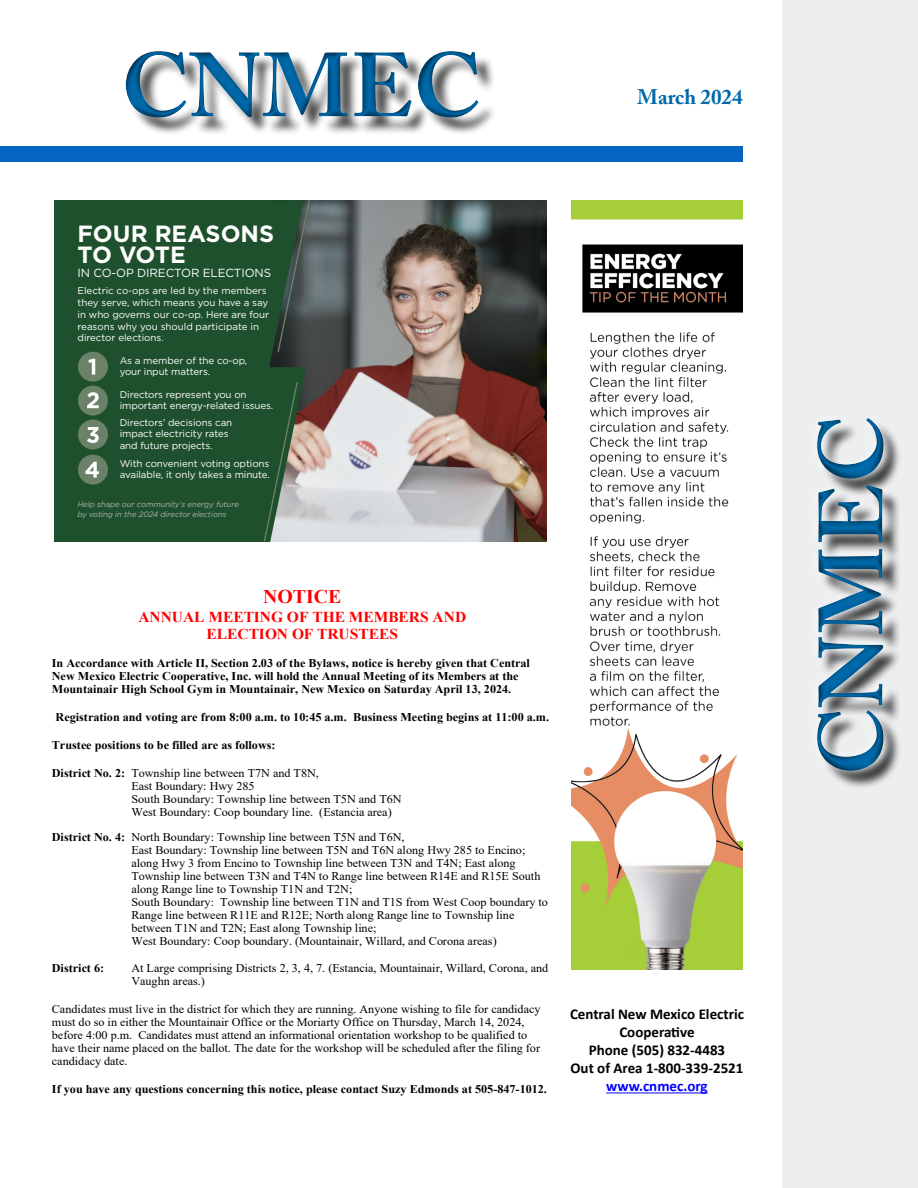
<style>
.page{position:relative;width:918px;height:1188px;background:#fff}
.page>*{position:absolute;margin:0;border:0;box-sizing:border-box;transform-origin:0 0}
.t1{font:700 90px "Adobe Caslon Pro";color:#0069aa}
.t2{font:700 23.4px/21.5px "Gotham";color:#fff}
.t3{font:700 21px "Adobe Caslon Pro";color:#0069aa}
.t4{font:700 19.35px "Times New Roman";color:#f00}
.t5{font:700 15.15px/17.4px "Times New Roman";color:#f00;text-align:center}
.t6{font:700 15px/18px "Calibri";color:#000;text-align:center}
.t7{font:700 15px "Calibri";color:#00f}
.t8{font:11.85px/12.9px "Times New Roman";color:#000}
.t9{font:700 11.85px/12.9px "Times New Roman";color:#000}
.t10{font:11.7px "Gotham";letter-spacing:-.01em;color:#fff}
.t11{font:9.75px/11.7px "Gotham";letter-spacing:-.01em;color:#fff}
.t12{font:italic 7.8px/9.8px "Gotham";letter-spacing:-.01em;color:#abb4a6}
.s1{font-weight:700}
</style>
<div class="page">
<hr style="left:606px;top:1092px;width:102px;height:1px;background:#00f">
<div style="left:128px;top:54px;width:368px;height:82px;background:#000;opacity:.75"></div>
<div style="left:116px;top:42px;width:371px;height:85px;background:#fff;opacity:.75"></div>
<div style="left:119px;top:43px;width:366px;height:83px;background:#000;opacity:.5"></div>
<div style="left:0;top:146px;width:742px;height:16px;background:#0563c1"></div>
<div style="left:783px;top:0;width:135px;height:1188px;background:#eceef0"></div>
<div style="left:820px;top:422px;width:82px;height:367px;background:#000;opacity:.75"></div>
<div style="left:808px;top:409px;width:85px;height:371px;background:#fff;opacity:.75"></div>
<div style="left:809px;top:411px;width:83px;height:367px;background:#000;opacity:.5"></div>
<img style="left:572px;top:201px;width:170px;height:768px">
<img style="left:310px;top:200px;width:237px;height:341px">
<div style="left:54px;top:200px;width:215px;height:341px;background:#1f502d"></div>
<svg style="left:264px;top:200px;width:46px;height:341px;background:#4e6654"></svg>
<div style="left:78px;top:455px;width:30px;height:30px;background:#6c8268;border-radius:50%"></div>
<svg style="left:85px;top:462px;width:14px;height:16px"></svg>
<div style="left:78px;top:420px;width:30px;height:29px;background:#6c8268;border-radius:50%"></div>
<svg style="left:87px;top:427px;width:12px;height:16px"></svg>
<div style="left:78px;top:386px;width:30px;height:30px;background:#6c8268;border-radius:50%"></div>
<svg style="left:87px;top:392px;width:12px;height:16px"></svg>
<div style="left:78px;top:352px;width:30px;height:30px;background:#6c8268;border-radius:50%"></div>
<svg style="left:88px;top:359px;width:7px;height:16px"></svg>
<h1 class="t1" style="left:121px;top:32px;width:361px">CNMEC</h1>
<h3 class="t3" style="left:637px;top:85px;width:107px">March 2024</h3>
<h2 class="t2" style="left:78px;top:223px;width:198px">FOUR REASONS<br>TO VOTE</h2>
<p class="t10" style="left:78px;top:265px;width:195px">IN CO-OP DIRECTOR ELECTIONS</p>
<p class="t11" style="left:78px;top:285px;width:193px">Electric co-ops are led by the members they serve, which means you have a say in who governs our co-op. Here are four reasons why you should participate in director elections.</p>
<p class="t11" style="left:120px;top:354px;width:129px">As a member of the co-op, your input matters.</p>
<p class="t11" style="left:120px;top:388px;width:155px">Directors represent you on important energy-related issues.</p>
<p class="t11" style="left:120px;top:416px;width:114px">Directors’ decisions can impact electricity rates and future projects.</p>
<p class="t11" style="left:120px;top:457px;width:152px">With convenient voting options available, it only takes a minute.</p>
<p class="t12" style="left:77px;top:499px;width:163px">Help shape our community’s energy future by voting in the 2024 director elections</p>
<h3 class="t4" style="left:263px;top:583px;width:80px">NOTICE</h3>
<p class="t5" style="left:138px;top:607px;width:329px">ANNUAL MEETING OF THE MEMBERS AND<br>ELECTION OF TRUSTEES</p>
<p class="t9" style="left:52px;top:657px;width:480px">In Accordance with Article II, Section 2.03 of the Bylaws, notice is hereby given that Central<br>New Mexico Electric Cooperative, Inc. will hold the Annual Meeting of its Members at the<br>Mountainair High School Gym in Mountainair, New Mexico on Saturday April 13, 2024.</p>
<p class="t9" style="left:56px;top:710px;width:495px">Registration and voting are from 8:00 a.m. to 10:45 a.m. Business Meeting begins at 11:00 a.m.</p>
<p class="t9" style="left:52px;top:738px;width:225px">Trustee positions to be filled are as follows:</p>
<p class="t8" style="left:131px;top:766px;width:272px;text-indent:-79px"><span class="s1">District No. 2:</span> Township line between T7N and T8N,<br>East Boundary: Hwy 285<br>South Boundary: Township line between T5N and T6N West Boundary: Coop boundary line. (Estancia area)</p>
<p class="t8" style="left:131px;top:831px;width:418px;text-indent:-79px"><span class="s1">District No. 4:</span> North Boundary: Township line between T5N and T6N,<br>East Boundary: Township line between T5N and T6N along Hwy 285 to Encino; along Hwy 3 from Encino to Township line between T3N and T4N; East along Township line between T3N and T4N to Range line between R14E and R15E South along Range line to Township T1N and T2N;<br>South Boundary: Township line between T1N and T1S from West Coop boundary to Range line between R11E and R12E; North along Range line to Township line between T1N and T2N; East along Township line;<br>West Boundary: Coop boundary. (Mountainair, Willard, and Corona areas)</p>
<p class="t9" style="left:52px;top:962px;width:54px">District 6:</p>
<p class="t8" style="left:131px;top:962px;width:418px">At Large comprising Districts 2, 3, 4, 7. (Estancia, Mountainair, Willard, Corona, and<br>Vaughn areas.)</p>
<p class="t8" style="left:52px;top:1003px;width:490px">Candidates must live in the district for which they are running. Anyone wishing to file for candidacy must do so in either the Mountainair Office or the Moriarty Office on Thursday, March 14, 2024, before 4:00 p.m. Candidates must attend an informational orientation workshop to be qualified to have their name placed on the ballot. The date for the workshop will be scheduled after the filing for candidacy date.</p>
<p class="t9" style="left:52px;top:1082px;width:497px">If you have any questions concerning this notice, please contact Suzy Edmonds at 505-847-1012.</p>
<p class="t6" style="left:570px;top:1005px;width:175px">Central New Mexico Electric<br>Cooperative<br>Phone (505) 832-4483<br>Out of Area 1-800-339-2521</p>
<p class="t7" style="left:606px;top:1076px;width:103px">www.cnmec.org</p>
<h1 class="t1" style="left:799px;top:775px;width:361px;rotate:-90deg">CNMEC</h1>
</div>
